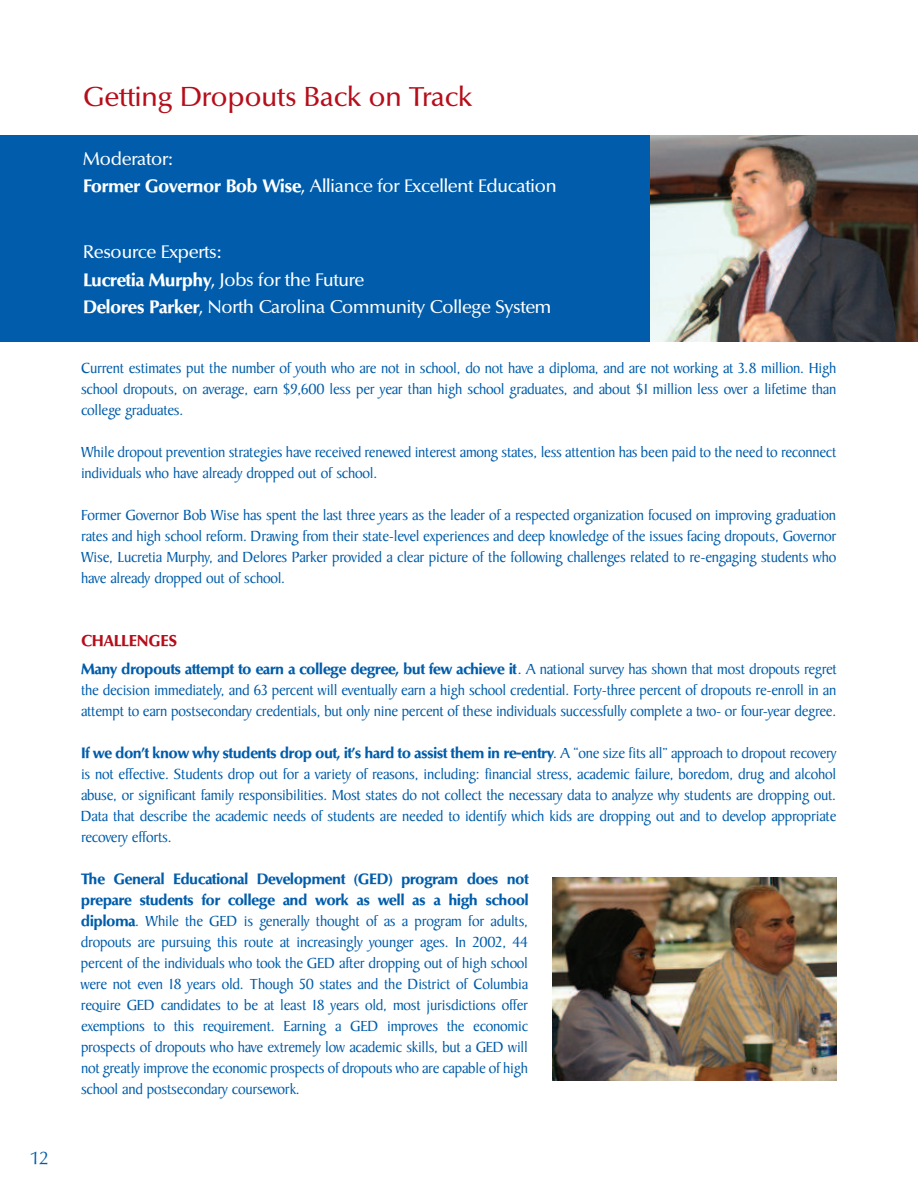
<style>
.page{position:relative;width:918px;height:1188px;background:#fff}
.page>*{position:absolute;margin:0;border:0;box-sizing:border-box;transform-origin:0 0}
.t1{font:500 27px "Optima BQ";color:#b50e1a}
.t2{font:500 18px/27.3px "Optima BQ";letter-spacing:-.01em;color:#fff}
.t3{font:18px "Optima BQ";color:#015dab}
.t4{font:15.75px/21px "Baker Signet";letter-spacing:-.015em;color:#015dab;text-align:justify}
.t5{font:700 15.75px "Optima BQ";letter-spacing:.01em;color:#b50e1a}
.t6{font:700 15px/21px "Optima BQ";letter-spacing:-.015em;color:#015dab}
.s1{font-weight:700}
.s2{font-family:"Baker Signet";font-weight:400;font-size:15.75px}
.s3{font-family:"Optima BQ";font-weight:700;font-size:15px}
</style>
<div class="page">
<div style="left:0;top:135px;width:918px;height:206px;background:#015dab"></div>
<img style="left:650px;top:135px;width:268px;height:206px">
<img style="left:552px;top:878px;width:285px;height:202px">
<p class="t3" style="left:30px;top:1149px;width:20px">12</p>
<h1 class="t1" style="left:83px;top:82px;width:391px">Getting Dropouts Back on Track</h1>
<p class="t2" style="left:83px;top:146px;width:475px">Moderator:<br><span class="s1">Former Governor Bob Wise</span>, Alliance for Excellent Education</p>
<p class="t2" style="left:83px;top:239px;width:470px">Resource Experts:<br><span class="s1">Lucretia Murphy</span>, Jobs for the Future<br><span class="s1">Delores Parker</span>, North Carolina Community College System</p>
<p class="t4" style="left:81px;top:359px;width:757px">Current estimates put the number of youth who are not in school, do not have a diploma, and are not working at 3.8 million. High school dropouts, on average, earn $9,600 less per year than high school graduates, and about $1 million less over a lifetime than college graduates.</p>
<p class="t4" style="left:81px;top:443px;width:757px">While dropout prevention strategies have received renewed interest among states, less attention has been paid to the need to reconnect individuals who have already dropped out of school.</p>
<p class="t4" style="left:81px;top:506px;width:757px">Former Governor Bob Wise has spent the last three years as the leader of a respected organization focused on improving graduation rates and high school reform. Drawing from their state-level experiences and deep knowledge of the issues facing dropouts, Governor Wise, Lucretia Murphy, and Delores Parker provided a clear picture of the following challenges related to re-engaging students who have already dropped out of school.</p>
<p class="t5" style="left:81px;top:633px;width:97px">CHALLENGES</p>
<p class="t6" style="left:81px;top:659px;width:757px">Many dropouts attempt to earn a college degree, but few achieve it<span class="s2">. A national survey has shown that most dropouts regret</span></p>
<p class="t4" style="left:81px;top:681px;width:757px">the decision immediately, and 63 percent will eventually earn a high school credential. Forty-three percent of dropouts re-enroll in an attempt to earn postsecondary credentials, but only nine percent of these individuals successfully complete a two- or four-year degree.</p>
<p class="t6" style="left:81px;top:743px;width:757px">If we don’t know why students drop out, it’s hard to assist them in re-entry<span class="s2">. A “one size fits all” approach to dropout recovery</span></p>
<p class="t4" style="left:81px;top:765px;width:757px">is not effective. Students drop out for a variety of reasons, including: financial stress, academic failure, boredom, drug and alcohol abuse, or significant family responsibilities. Most states do not collect the necessary data to analyze why students are dropping out.<br>Data that describe the academic needs of students are needed to identify which kids are dropping out and to develop appropriate recovery efforts.</p>
<p class="t6" style="left:81px;top:869px;width:449px">The General Educational Development (GED) program does not prepare students for college and work as well as a high school</p>
<p class="t4" style="left:81px;top:912px;width:449px"><span class="s3">diploma</span>. While the GED is generally thought of as a program for adults, dropouts are pursuing this route at increasingly younger ages. In 2002, 44 percent of the individuals who took the GED after dropping out of high school were not even 18 years old. Though 50 states and the District of Columbia require GED candidates to be at least 18 years old, most jurisdictions offer exemptions to this requirement. Earning a GED improves the economic prospects of dropouts who have extremely low academic skills, but a GED will not greatly improve the economic prospects of dropouts who are capable of high school and postsecondary coursework.</p>
</div>
